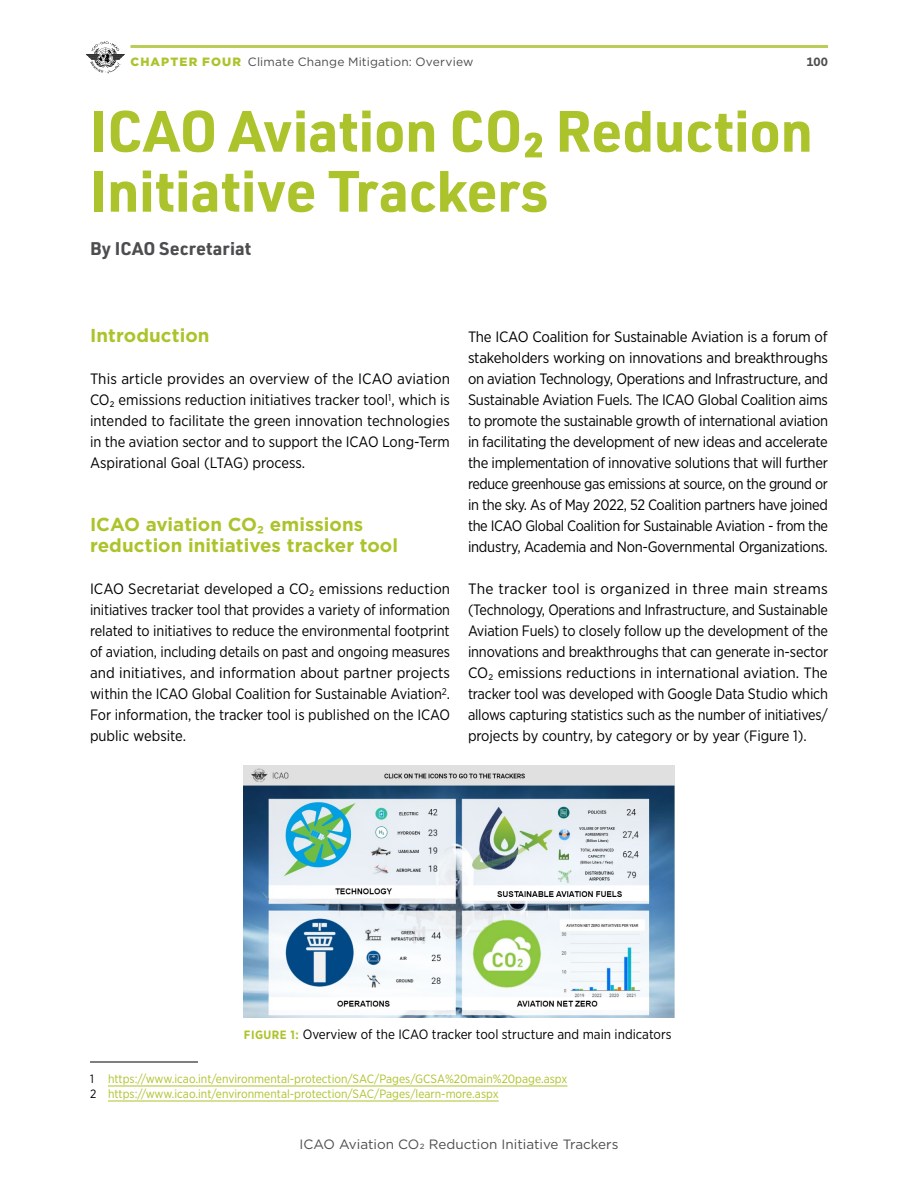
<style>
.page{position:relative;width:918px;height:1188px;background:#fff}
.page>*{position:absolute;margin:0;border:0;box-sizing:border-box;transform-origin:0 0}
.Title{font:700 57px/60px "URWDIN";letter-spacing:-.01em;color:#adc32b}
.L1{font:700 18.75px/21px "Gotham";color:#adc32b}
.Byline{font:700 18px "URWDIN";letter-spacing:.015em;color:#4d4d4f}
.Body{font:15px/21px "Gotham Narrow";letter-spacing:-.01em;color:#000;text-align:justify}
.Body-2{font:15px/21px "Gotham Narrow";letter-spacing:-.01em;color:#000;text-align:justify;scale:1.05 1}
.fig_capt_no_loc{font:13.5px "Gotham Narrow";color:#000}
.t1{font:13.5px "Gotham";color:#4d4d4f}
.FN{font:12px "Gotham Narrow";color:#adc32b}
.t2{font:12px "Gotham";letter-spacing:.015em;color:#4d4d4f}
.t3{font:700 12px "Gotham";color:#4d4d4f}
.s1{font-weight:900;color:#adc32b}
.s2{font-weight:700;font-size:12px;color:#adc32b}
.s3{color:#000}
</style>
<div class="page">
<svg style="left:86px;top:41px;width:39px;height:33px"></svg>
<hr style="left:130px;top:45px;width:698px;height:3px;background:#bbcd56">
<hr style="left:90px;top:1062px;width:108px;height:1px;background:#000">
<hr style="left:108px;top:1086px;width:459px;height:1px;background:#adc32b">
<hr style="left:108px;top:1101px;width:391px;height:1px;background:#adc32b">
<img style="left:244px;top:765px;width:430px;height:252px">
<p class="t2" style="left:130px;top:54px;width:344px"><span class="s1">CHAPTER FOUR</span> Climate Change Mitigation: Overview</p>
<p class="t3" style="left:806px;top:54px;width:23px">100</p>
<p class="Title" style="left:90px;top:99px;width:725px">ICAO Aviation CO2 Reduction<br>Initiative Trackers</p>
<p class="Byline" style="left:90px;top:236px;width:163px">By ICAO Secretariat</p>
<p class="L1" style="left:90px;top:325px;width:121px">Introduction</p>
<p class="Body" style="left:90px;top:368px;width:362px">This article provides an overview of the ICAO aviation CO2 emissions reduction initiatives tracker tool<sup>1</sup>, which is intended to facilitate the green innovation technologies in the aviation sector and to support the ICAO Long-Term Aspirational Goal (LTAG) process.</p>
<p class="L1" style="left:90px;top:514px;width:310px">ICAO aviation CO2 emissions reduction initiatives tracker tool</p>
<p class="Body" style="left:90px;top:578px;width:362px">ICAO Secretariat developed a CO2 emissions reduction initiatives tracker tool that provides a variety of information related to initiatives to reduce the environmental footprint of aviation, including details on past and ongoing measures and initiatives, and information about partner projects within the ICAO Global Coalition for Sustainable Aviation<sup>2</sup>.<br>For information, the tracker tool is published on the ICAO public website.</p>
<p class="Body" style="left:468px;top:326px;width:362px">The ICAO Coalition for Sustainable Aviation is a forum of stakeholders working on innovations and breakthroughs on aviation Technology, Operations and Infrastructure, and Sustainable Aviation Fuels. The ICAO Global Coalition aims to promote the sustainable growth of international aviation in facilitating the development of new ideas and accelerate the implementation of innovative solutions that will further reduce greenhouse gas emissions at source, on the ground or in the sky. As of May 2022, 52 Coalition partners have joined the ICAO Global Coalition for Sustainable Aviation - from the industry, Academia and Non-Governmental Organizations.</p>
<p class="Body-2" style="left:468px;top:578px;width:345px">The tracker tool is organized in three main streams (Technology, Operations and Infrastructure, and Sustainable Aviation Fuels) to closely follow up the development of the innovations and breakthroughs that can generate in-sector CO2 emissions reductions in international aviation. The tracker tool was developed with Google Data Studio which allows capturing statistics such as the number of initiatives/ projects by country, by category or by year (Figure 1).</p>
<p class="fig_capt_no_loc" style="left:244px;top:1026px;width:429px"><span class="s2">FIGURE 1:</span> Overview of the ICAO tracker tool structure and main indicators</p>
<p class="FN" style="left:90px;top:1071px;width:479px"><span class="s3">1</span> https://www.icao.int/environmental-protection/SAC/Pages/GCSA%20main%20page.aspx</p>
<p class="FN" style="left:90px;top:1086px;width:410px"><span class="s3">2</span> https://www.icao.int/environmental-protection/SAC/Pages/learn-more.aspx</p>
<p class="t1" style="left:300px;top:1136px;width:320px">ICAO Aviation CO2 Reduction Initiative Trackers</p>
</div>
